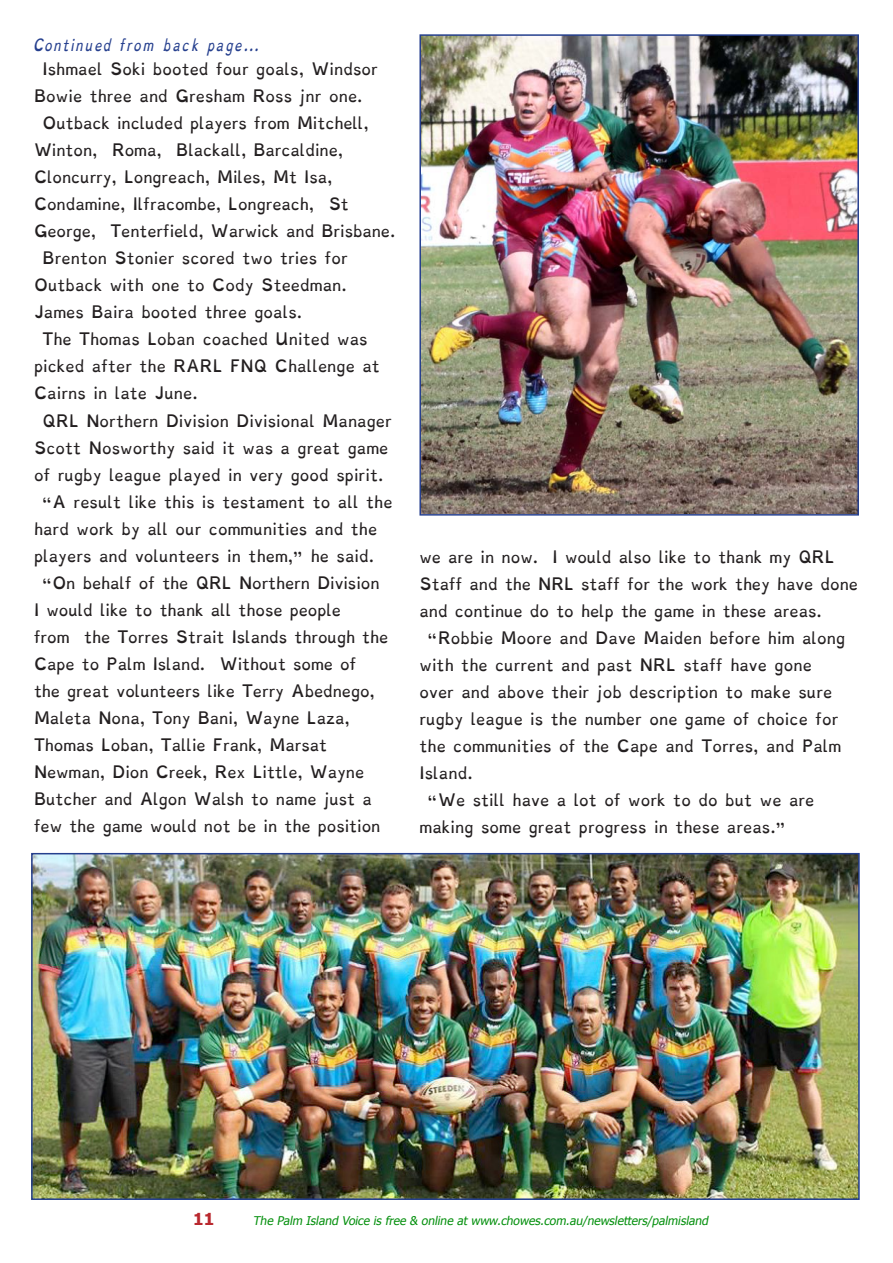
<style>
.page{position:relative;width:893px;height:1263px;background:#fff}
.page>*{position:absolute;margin:0;border:0;box-sizing:border-box;transform-origin:0 0}
.t1{font:700 16.5px "Tahoma";color:#b9282e}
.t2{font:13.5px/27px "Dyslexie";color:#231f20}
.t3{font:italic 13.5px "Dyslexie";color:#253f8e}
.t4{font:italic 12px "Tahoma";color:#05900e}
</style>
<div class="page">
<img style="left:422px;top:37px;width:434px;height:476px">
<div style="left:419px;top:34px;width:440px;height:482px;border:2px solid #253f8e"></div>
<img style="left:34px;top:856px;width:823px;height:341px">
<div style="left:31px;top:853px;width:829px;height:347px;border:2px solid #253f8e"></div>
<p class="t3" style="left:34px;top:34px;width:227px">Continued from back page...</p>
<p class="t2" style="left:34px;top:56px;width:346px;text-indent:9px">Ishmael Soki booted four goals, Windsor<br>Bowie three and Gresham Ross jnr one.</p>
<p class="t2" style="left:34px;top:110px;width:363px;text-indent:9px">Outback included players from Mitchell, Winton, Roma, Blackall, Barcaldine, Cloncurry, Longreach, Miles, Mt Isa, Condamine, Ilfracombe, Longreach, St George, Tenterfield, Warwick and Brisbane.</p>
<p class="t2" style="left:34px;top:245px;width:315px;text-align:justify;text-indent:9px">Brenton Stonier scored two tries for Outback with one to Cody Steedman.<br>James Baira booted three goals.</p>
<p class="t2" style="left:34px;top:326px;width:347px;text-indent:9px">The Thomas Loban coached United was picked after the RARL FNQ Challenge at<br>Cairns in late June.</p>
<p class="t2" style="left:34px;top:407px;width:359px;text-indent:9px">QRL Northern Division Divisional Manager<br>Scott Nosworthy said it was a great game of rugby league played in very good spirit.</p>
<p class="t2" style="left:34px;top:488px;width:360px;text-indent:9px">“A result like this is testament to all the hard work by all our communities and the players and volunteers in them,” he said.</p>
<p class="t2" style="left:34px;top:569px;width:356px;text-indent:9px">“On behalf of the QRL Northern Division<br>I would like to thank all those people<br>from the Torres Strait Islands through the Cape to Palm Island. Without some of<br>the great volunteers like Terry Abednego, Maleta Nona, Tony Bani, Wayne Laza, Thomas Loban, Tallie Frank, Marsat Newman, Dion Creek, Rex Little, Wayne Butcher and Algon Walsh to name just a few the game would not be in the position</p>
<p class="t2" style="left:419px;top:544px;width:440px">we are in now. I would also like to thank my QRL<br>Staff and the NRL staff for the work they have done and continue do to help the game in these areas.</p>
<p class="t2" style="left:419px;top:625px;width:427px;text-indent:9px">“Robbie Moore and Dave Maiden before him along with the current and past NRL staff have gone over and above their job description to make sure rugby league is the number one game of choice for the communities of the Cape and Torres, and Palm Island.</p>
<p class="t2" style="left:419px;top:787px;width:396px;text-indent:9px">“We still have a lot of work to do but we are making some great progress in these areas.”</p>
<p class="t1" style="left:193px;top:1207px;width:23px">11</p>
<p class="t4" style="left:253px;top:1212px;width:459px">The Palm Island Voice is free &amp; online at www.chowes.com.au/newsletters/palmisland</p>
</div>
